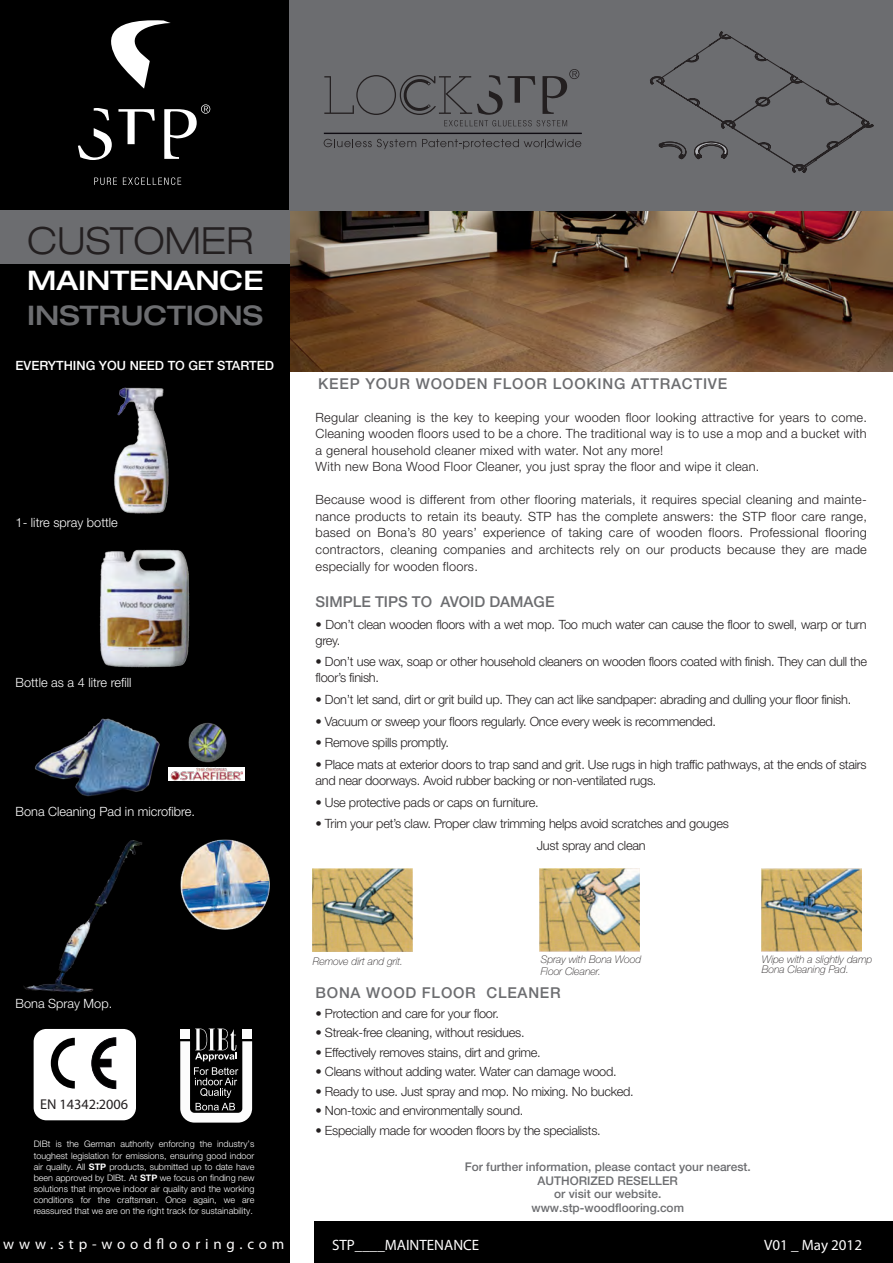
<style>
.page{position:relative;width:893px;height:1263px;background:#fff}
.page>*{position:absolute;margin:0;border:0;box-sizing:border-box;transform-origin:0 0}
.t1{font:300 expanded 37.5px "Helvetica Neue";color:#231f20}
.t2{font:500 expanded 27px "Helvetica Neue";color:#6c6d70}
.t3{font:500 expanded 27px "Helvetica Neue";color:#fff}
.t4{font:500 15px "Helvetica Neue";letter-spacing:.05em;color:#6c6d70}
.t5{font:15px "Myriad Pro";color:#fefdfd}
.t6{font:500 15px "Helvetica Neue";color:#6c6d70}
.t7{font:15px "Myriad Pro";letter-spacing:.32em;color:#fefdfd}
.t8{font:14.25px "Myriad Pro";color:#231f20}
.t9{font:300 12.75px/16.6px "Helvetica Neue";letter-spacing:-.02em;color:#231f20}
.t10{font:300 12.75px/16.5px "Helvetica Neue";letter-spacing:.02em;color:#231f20}
.t11{font:300 12.75px "Helvetica Neue";color:#fff}
.t12{font:500 12.75px "Helvetica Neue";color:#fff}
.t13{font:500 12px/13.5px "Helvetica Neue";color:#6c6d70;text-align:center}
.t14{font:italic 100 10.5px/12px "Helvetica Neue";color:#231f20}
.t15{font:300 9px/11.1px "Helvetica Neue";color:#fff;text-align:justify}
.s1{font-weight:700}
</style>
<div class="page">
<img style="left:289px;top:211px;width:604px;height:160px">
<div style="left:0;top:0;width:289px;height:1263px;background:#000"></div>
<div style="left:314px;top:1222px;width:579px;height:41px;background:#000"></div>
<svg style="left:111px;top:20px;width:60px;height:69px"></svg>
<svg style="left:94px;top:178px;width:23px;height:7px"></svg>
<svg style="left:123px;top:177px;width:58px;height:8px"></svg>
<svg style="left:78px;top:108px;width:34px;height:52px"></svg>
<svg style="left:118px;top:109px;width:37px;height:35px"></svg>
<svg style="left:164px;top:104px;width:46px;height:55px"></svg>
<div style="left:0;top:211px;width:289px;height:53px;background:#6c6d70"></div>
<div style="left:34px;top:1029px;width:102px;height:91px;background:#fff;border-radius:13px"></div>
<svg style="left:51px;top:1038px;width:24px;height:50px"></svg>
<svg style="left:91px;top:1037px;width:25px;height:52px"></svg>
<svg style="left:180px;top:1028px;width:72px;height:94px"></svg>
<img style="left:313px;top:869px;width:100px;height:82px">
<img style="left:539px;top:869px;width:101px;height:82px">
<img style="left:762px;top:869px;width:100px;height:82px">
<img style="left:114px;top:387px;width:55px;height:127px">
<img style="left:99px;top:549px;width:91px;height:119px">
<svg style="left:242px;top:767px;width:2px;height:13px"></svg>
<img style="left:23px;top:840px;width:119px;height:153px">
<img style="left:180px;top:839px;width:90px;height:91px">
<img style="left:35px;top:718px;width:207px;height:79px">
<div style="left:289px;top:0;width:604px;height:211px;background:#6c6d70"></div>
<svg style="left:324px;top:139px;width:92px;height:10px"></svg>
<svg style="left:422px;top:139px;width:159px;height:10px"></svg>
<div style="left:324px;top:133px;width:257px;height:1px;background:#231f20;border:1px solid #0f0c12"></div>
<svg style="left:324px;top:69px;width:255px;height:57px"></svg>
<svg style="left:650px;top:31px;width:224px;height:142px"></svg>
<h1 class="t1" style="left:27px;top:218px;width:227px">CUSTOMER</h1>
<h2 class="t3" style="left:27px;top:264px;width:238px">MAINTENANCE</h2>
<h2 class="t2" style="left:27px;top:298px;width:237px">INSTRUCTIONS</h2>
<p class="t12" style="left:16px;top:358px;width:260px">EVERYTHING YOU NEED TO GET STARTED</p>
<p class="t11" style="left:16px;top:514px;width:104px">1- litre spray bottle</p>
<p class="t11" style="left:16px;top:675px;width:117px">Bottle as a 4 litre refill</p>
<p class="t11" style="left:16px;top:803px;width:181px">Bona Cleaning Pad in microfibre.</p>
<p class="t4" style="left:318px;top:374px;width:411px">KEEP YOUR WOODEN FLOOR LOOKING ATTRACTIVE</p>
<p class="t10" style="left:316px;top:409px;width:553px">Regular cleaning is the key to keeping your wooden floor looking attractive for years to come.<br>Cleaning wooden floors used to be a chore. The traditional way is to use a mop and a bucket with a general household cleaner mixed with water. Not any more!<br>With new Bona Wood Floor Cleaner, you just spray the floor and wipe it clean.</p>
<p class="t9" style="left:316px;top:491px;width:553px;text-align:justify">Because wood is different from other flooring materials, it requires special cleaning and mainte&shy;nance products to retain its beauty. STP has the complete answers: the STP floor care range, based on Bona’s 80 years’ experience of taking care of wooden floors. Professional flooring contractors, cleaning companies and architects rely on our products because they are made especially for wooden floors.</p>
<p class="t6" style="left:316px;top:593px;width:240px">SIMPLE TIPS TO AVOID DAMAGE</p>
<p class="t9" style="left:316px;top:616px;width:553px;line-height:15.8px">• Don’t clean wooden floors with a wet mop. Too much water can cause the floor to swell, warp or turn grey.</p>
<p class="t9" style="left:316px;top:654px;width:553px;line-height:15.8px">• Don’t use wax, soap or other household cleaners on wooden floors coated with finish. They can dull the floor’s finish.</p>
<p class="t9" style="left:316px;top:691px;width:537px">• Don’t let sand, dirt or grit build up. They can act like sandpaper: abrading and dulling your floor finish.</p>
<p class="t9" style="left:316px;top:712px;width:402px">• Vacuum or sweep your floors regularly. Once every week is recommended.</p>
<p class="t9" style="left:316px;top:734px;width:135px">• Remove spills promptly.</p>
<p class="t9" style="left:316px;top:756px;width:553px;line-height:15.8px">• Place mats at exterior doors to trap sand and grit. Use rugs in high traffic pathways, at the ends of stairs and near doorways. Avoid rubber backing or non-ventilated rugs.</p>
<p class="t9" style="left:316px;top:793px;width:225px">• Use protective pads or caps on furniture.</p>
<p class="t9" style="left:537px;top:813px;width:194px;line-height:21.8px;text-indent:-221px">• Trim your pet’s claw. Proper claw trimming helps avoid scratches and gouges<br>Just spray and clean</p>
<p class="t11" style="left:16px;top:996px;width:98px">Bona Spray Mop.</p>
<p class="t8" style="left:40px;top:1095px;width:90px">EN 14342:2006</p>
<p class="t15" style="left:34px;top:1138px;width:222px">DIBt is the German authority enforcing the industry’s toughest legislation for emissions, ensuring good indoor air quality. All <span class="s1">STP</span> products, submitted up to date have been approved by DIBt. At <span class="s1">STP</span> we focus on finding new solutions that improve indoor air quality and the working conditions for the craftsman. Once again, we are reassured that we are on the right track for sustainability.</p>
<p class="t7" style="left:3px;top:1234px;width:283px">www.stp-wood ooring.com</p>
<p class="t14" style="left:313px;top:955px;width:92px">Remove dirt and grit.</p>
<p class="t14" style="left:541px;top:953px;width:102px">Spray with Bona Wood<br>Floor Cleaner.</p>
<p class="t14" style="left:762px;top:955px;width:112px;line-height:9.8px">Wipe with a slightly damp<br>Bona Cleaning Pad.</p>
<p class="t4" style="left:316px;top:984px;width:247px">BONA WOOD FLOOR CLEANER</p>
<p class="t9" style="left:316px;top:1005px;width:185px">• Protection and care for your floor.</p>
<p class="t9" style="left:316px;top:1024px;width:210px">• Streak-free cleaning, without residues.</p>
<p class="t9" style="left:316px;top:1044px;width:227px">• Effectively removes stains, dirt and grime.</p>
<p class="t9" style="left:316px;top:1063px;width:303px">• Cleans without adding water. Water can damage wood.</p>
<p class="t9" style="left:316px;top:1083px;width:320px">• Ready to use. Just spray and mop. No mixing. No bucked.</p>
<p class="t9" style="left:316px;top:1102px;width:209px">• Non-toxic and environmentally sound.</p>
<p class="t9" style="left:316px;top:1122px;width:287px">• Especially made for wooden floors by the specialists.</p>
<p class="t13" style="left:465px;top:1160px;width:288px">For further information, please contact your nearest.<br>AUTHORIZED RESELLER<br>or visit our website.<br>www.stp-woodflooring.com</p>
<p class="t5" style="left:332px;top:1235px;width:149px">STP____MAINTENANCE</p>
<p class="t5" style="left:764px;top:1235px;width:99px">V01 _ May 2012</p>
</div>
